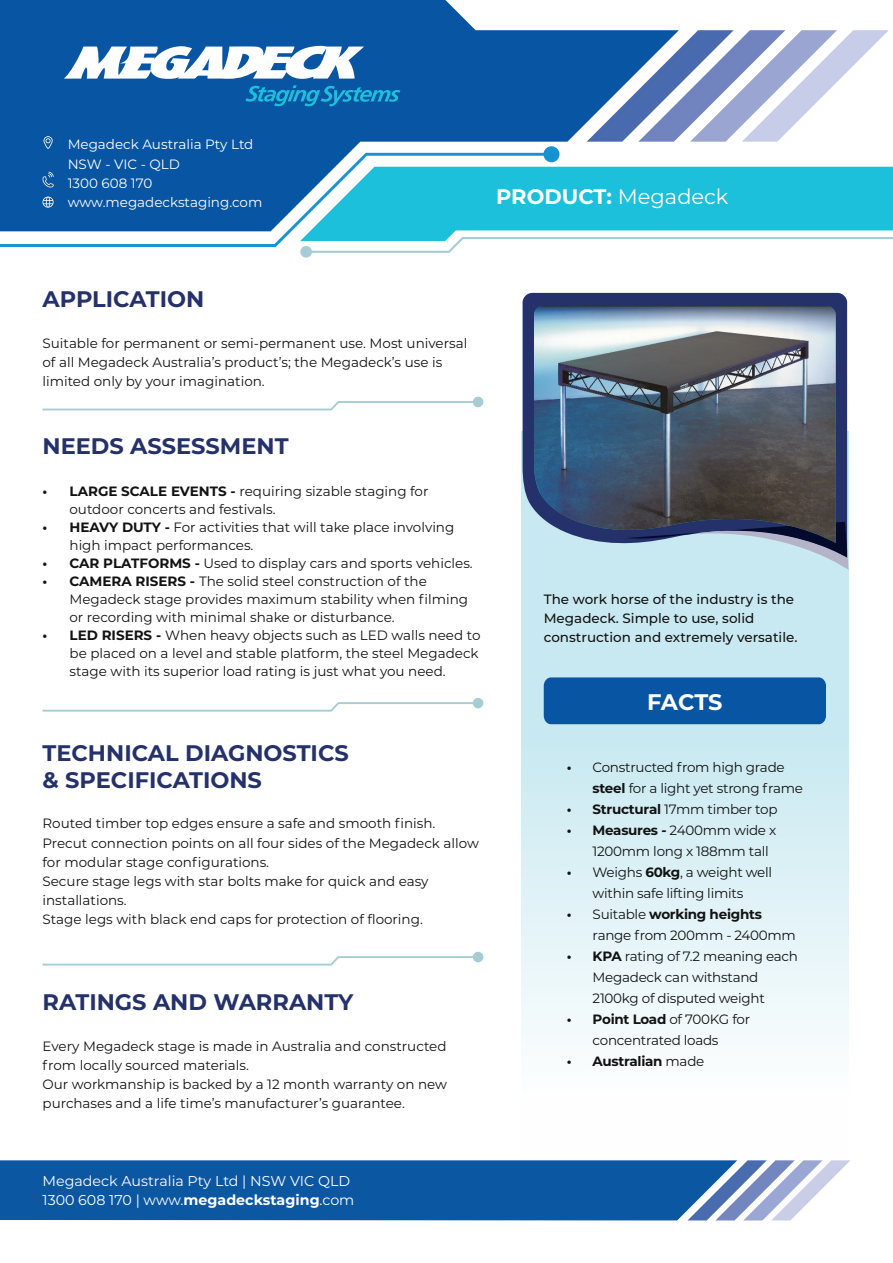
<style>
.page{position:relative;width:893px;height:1263px;background:#fff}
.page>*{position:absolute;margin:0;border:0;box-sizing:border-box;transform-origin:0 0}
.t1{font:700 22.5px/27px "Montserrat";color:#24316a}
.t2{font:700 22.5px "Montserrat";letter-spacing:-.01em;color:#fff}
.t3{font:700 21px "Montserrat";color:#fff}
.t4{font:14.25px/19.2px "Montserrat";color:#fff}
.t5{font:13.5px/19.2px "Montserrat";color:#121212}
.t6{font:13.5px/21px "Montserrat";letter-spacing:-.02em;color:#121212}
.t7{font:500 13.5px/19.2px "Montserrat";color:#121212}
.t8{font:13.5px/19.2px "Montserrat";color:#fff}
.t9{font:700 13.5px/21px "Montserrat";color:#121212}
.s1{font-weight:400}
.s2{font-weight:700}
</style>
<div class="page">
<svg style="left:521px;top:431px;width:327px;height:606px;background:#d7eef4"></svg>
<svg style="left:679px;top:30px;width:210px;height:112px"></svg>
<svg style="left:0;top:231px;width:292px;height:16px"></svg>
<svg style="left:300px;top:167px;width:593px;height:91px"></svg>
<svg style="left:0;top:0;width:679px;height:231px;background:#2e7db9"></svg>
<svg style="left:0;top:1160px;width:850px;height:60px;background:#2b6aad"></svg>
<svg style="left:43px;top:397px;width:440px;height:13px"></svg>
<svg style="left:245px;top:85px;width:155px;height:21px;background:#0e78b5"></svg>
<svg style="left:64px;top:45px;width:300px;height:34px"></svg>
<svg style="left:43px;top:197px;width:11px;height:11px"></svg>
<svg style="left:41px;top:172px;width:13px;height:16px"></svg>
<svg style="left:43px;top:136px;width:10px;height:13px"></svg>
<svg style="left:523px;top:293px;width:324px;height:265px;background:#445584"></svg>
<svg style="left:626px;top:522px;width:223px;height:48px;background:#b8d4df"></svg>
<img style="left:534px;top:306px;width:302px;height:237px">
<div style="left:544px;top:677px;width:282px;height:47px;background:#0855a4"></div>
<svg style="left:43px;top:698px;width:440px;height:14px"></svg>
<svg style="left:43px;top:952px;width:440px;height:13px"></svg>
<p class="t8" style="left:68px;top:136px;width:196px">Megadeck Australia Pty Ltd<br>NSW - VIC - QLD<br>1300 608 170 www.megadeckstaging.com</p>
<h2 class="t3" style="left:496px;top:187px;width:234px">PRODUCT: <span class="s1">Megadeck</span></h2>
<h1 class="t1" style="left:43px;top:287px;width:163px">APPLICATION</h1>
<p class="t5" style="left:43px;top:334px;width:426px">Suitable for permanent or semi-permanent use. Most universal of all Megadeck Australia’s product’s; the Megadeck’s use is limited only by your imagination.</p>
<h1 class="t1" style="left:43px;top:434px;width:248px">NEEDS ASSESSMENT</h1>
<p class="t5" style="left:70px;top:483px;width:360px;line-height:18px;text-indent:-27px"><span class="s2">• LARGE SCALE EVENTS -</span> requiring sizable staging for outdoor concerts and festivals.</p>
<p class="t5" style="left:70px;top:519px;width:386px;line-height:18px;text-indent:-27px"><span class="s2">• HEAVY DUTY -</span> For activities that will take place involving high impact performances.</p>
<p class="t5" style="left:43px;top:555px;width:432px"><span class="s2">• CAR PLATFORMS -</span> Used to display cars and sports vehicles.</p>
<p class="t5" style="left:70px;top:573px;width:400px;line-height:18px;text-indent:-27px"><span class="s2">• CAMERA RISERS -</span> The solid steel construction of the<br>Megadeck stage provides maximum stability when filming or recording with minimal shake or disturbance.</p>
<p class="t5" style="left:70px;top:627px;width:412px;line-height:18px;text-indent:-27px"><span class="s2">• LED RISERS -</span> When heavy objects such as LED walls need to be placed on a level and stable platform, the steel Megadeck stage with its superior load rating is just what you need.</p>
<h1 class="t1" style="left:43px;top:741px;width:308px">TECHNICAL DIAGNOSTICS &amp; SPECIFICATIONS</h1>
<p class="t5" style="left:43px;top:815px;width:438px">Routed timber top edges ensure a safe and smooth finish.<br>Precut connection points on all four sides of the Megadeck allow for modular stage configurations.<br>Secure stage legs with star bolts make for quick and easy installations.<br>Stage legs with black end caps for protection of flooring.</p>
<h1 class="t1" style="left:43px;top:990px;width:312px">RATINGS AND WARRANTY</h1>
<p class="t5" style="left:43px;top:1037px;width:406px">Every Megadeck stage is made in Australia and constructed from locally sourced materials.<br>Our workmanship is backed by a 12 month warranty on new purchases and a life time’s manufacturer’s guarantee.</p>
<p class="t4" style="left:43px;top:1173px;width:313px">Megadeck Australia Pty Ltd | NSW VIC QLD<br>1300 608 170 | www.<span class="s2">megadeckstaging</span>.com</p>
<p class="t7" style="left:544px;top:591px;width:255px">The work horse of the industry is the<br>Megadeck. Simple to use, solid construction and extremely versatile.</p>
<p class="t9" style="left:567px;top:758px;width:6px">•</p>
<p class="t9" style="left:567px;top:800px;width:6px">• •</p>
<p class="t9" style="left:567px;top:863px;width:6px">•</p>
<p class="t9" style="left:567px;top:905px;width:6px">•</p>
<p class="t9" style="left:567px;top:947px;width:6px">•</p>
<p class="t9" style="left:567px;top:1010px;width:6px">•</p>
<p class="t9" style="left:567px;top:1052px;width:6px">•</p>
<h1 class="t2" style="left:647px;top:692px;width:77px">FACTS</h1>
<p class="t6" style="left:593px;top:758px;width:212px">Constructed from high grade <span class="s2">steel</span> for a light yet strong frame<br><span class="s2">Structural</span> 17mm timber top<br><span class="s2">Measures -</span> 2400mm wide x<br>1200mm long x 188mm tall<br>Weighs <span class="s2">60kg</span>, a weight well within safe lifting limits<br>Suitable <span class="s2">working heights </span>range from 200mm - 2400mm<br><span class="s2">KPA</span> rating of 7.2 meaning each<br>Megadeck can withstand<br>2100kg of disputed weight<br><span class="s2">Point Load</span> of 700KG for concentrated loads<br><span class="s2">Australian</span> made</p>
</div>
